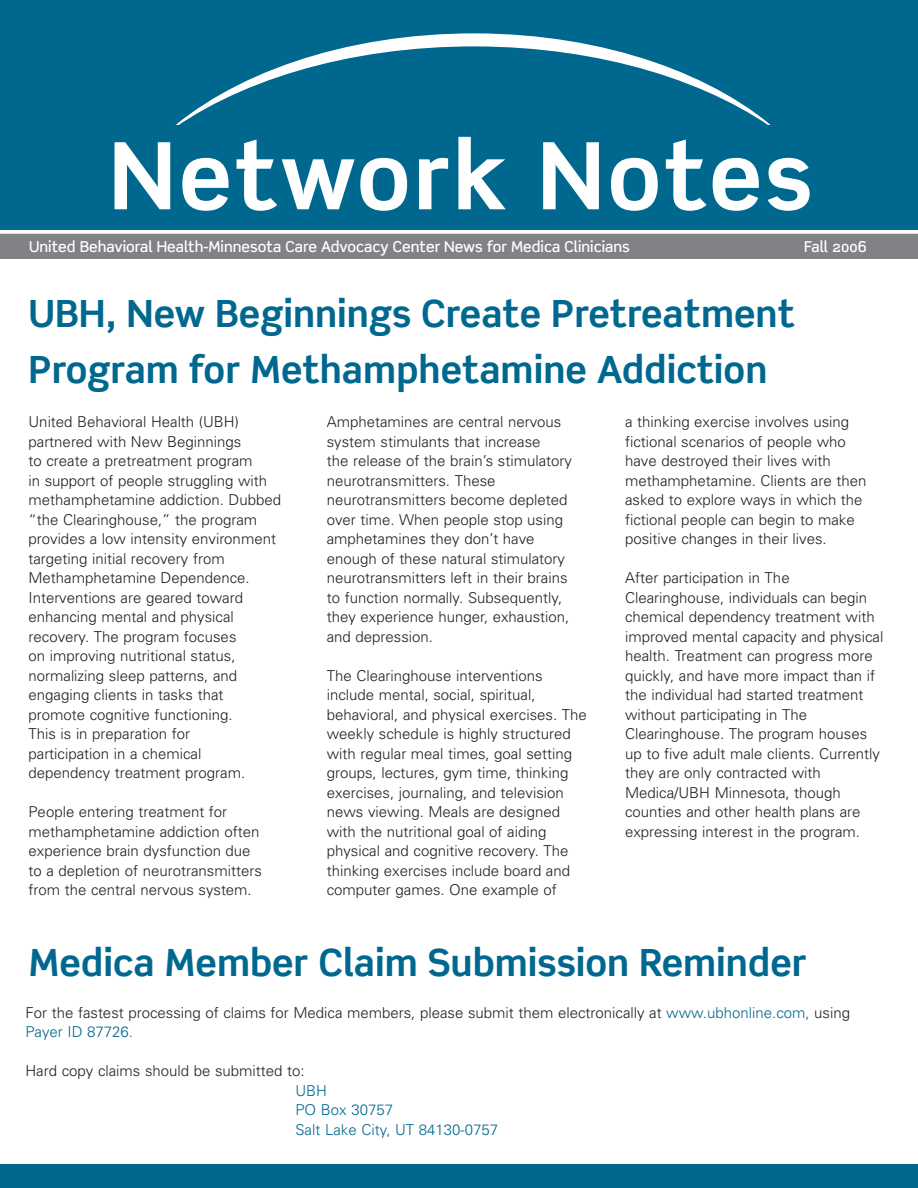
<style>
.page{position:relative;width:918px;height:1188px;background:#fff}
.page>*{position:absolute;margin:0;border:0;box-sizing:border-box;transform-origin:0 0}
.t1{font:700 93px "Scene";letter-spacing:.03em;color:#fff}
.t2{font:700 37.5px/55.5px "Scene";color:#00688f}
.t3{font:300 15px/19.5px "Univers";color:#231f20}
.t4{font:500 15px "Scene";color:#fff}
.t5{font:300 15px/19.5px "Univers";color:#00688f}
.s1{color:#00688f}
</style>
<div class="page">
<div style="left:0;top:0;width:918px;height:255px;background:#00688f"></div>
<div style="left:0;top:232px;width:918px;height:28px;background:#808285"></div>
<svg style="left:176px;top:33px;width:595px;height:92px"></svg>
<svg style="left:0;top:230px;width:918px;height:4px;fill:#fff"></svg>
<div style="left:0;top:1164px;width:918px;height:24px;background:#00688f"></div>
<h1 class="t1" style="left:109px;top:138px;width:705px">Network Notes</h1>
<p class="t4" style="left:29px;top:241px;width:602px">United Behavioral Health-Minnesota Care Advocacy Center News for Medica Clinicians</p>
<p class="t4" style="left:804px;top:241px;width:64px">Fall 2006</p>
<h2 class="t2" style="left:28px;top:289px;width:768px">UBH, New Beginnings Create Pretreatment<br>Program for Methamphetamine Addiction</h2>
<p class="t3" style="left:28px;top:413px;width:254px">United Behavioral Health (UBH) partnered with New Beginnings<br>to create a pretreatment program<br>in support of people struggling with methamphetamine addiction. Dubbed “the Clearinghouse,” the program provides a low intensity environment targeting initial recovery from<br>Methamphetamine Dependence.<br>Interventions are geared toward enhancing mental and physical recovery. The program focuses<br>on improving nutritional status, normalizing sleep patterns, and engaging clients in tasks that promote cognitive functioning.<br>This is in preparation for<br>participation in a chemical dependency treatment program.</p>
<p class="t3" style="left:28px;top:803px;width:235px">People entering treatment for methamphetamine addiction often experience brain dysfunction due to a depletion of neurotransmitters from the central nervous system.</p>
<p class="t3" style="left:327px;top:413px;width:247px">Amphetamines are central nervous system stimulants that increase<br>the release of the brain’s stimulatory neurotransmitters. These neurotransmitters become depleted over time. When people stop using amphetamines they don’t have enough of these natural stimulatory neurotransmitters left in their brains to function normally. Subsequently, they experience hunger, exhaustion, and depression.</p>
<p class="t3" style="left:327px;top:667px;width:262px">The Clearinghouse interventions include mental, social, spiritual, behavioral, and physical exercises. The weekly schedule is highly structured with regular meal times, goal setting groups, lectures, gym time, thinking exercises, journaling, and television news viewing. Meals are designed with the nutritional goal of aiding physical and cognitive recovery. The thinking exercises include board and computer games. One example of</p>
<p class="t3" style="left:625px;top:413px;width:243px">a thinking exercise involves using fictional scenarios of people who have destroyed their lives with methamphetamine. Clients are then asked to explore ways in which the fictional people can begin to make positive changes in their lives.</p>
<p class="t3" style="left:625px;top:569px;width:260px">After participation in The Clearinghouse, individuals can begin chemical dependency treatment with improved mental capacity and physical health. Treatment can progress more quickly, and have more impact than if the individual had started treatment without participating in The Clearinghouse. The program houses up to five adult male clients. Currently they are only contracted with Medica/UBH Minnesota, though counties and other health plans are expressing interest in the program.</p>
<h2 class="t2" style="left:28px;top:938px;width:780px">Medica Member Claim Submission Reminder</h2>
<p class="t3" style="left:26px;top:1004px;width:826px">For the fastest processing of claims for Medica members, please submit them electronically at <span class="s1">www.ubhonline.com,</span> using<br><span class="s1">Payer ID 87726.</span></p>
<p class="t3" style="left:26px;top:1062px;width:281px">Hard copy claims should be submitted to:</p>
<p class="t5" style="left:296px;top:1082px;width:204px">UBH<br>PO Box 30757<br>Salt Lake City, UT 84130-0757</p>
</div>
